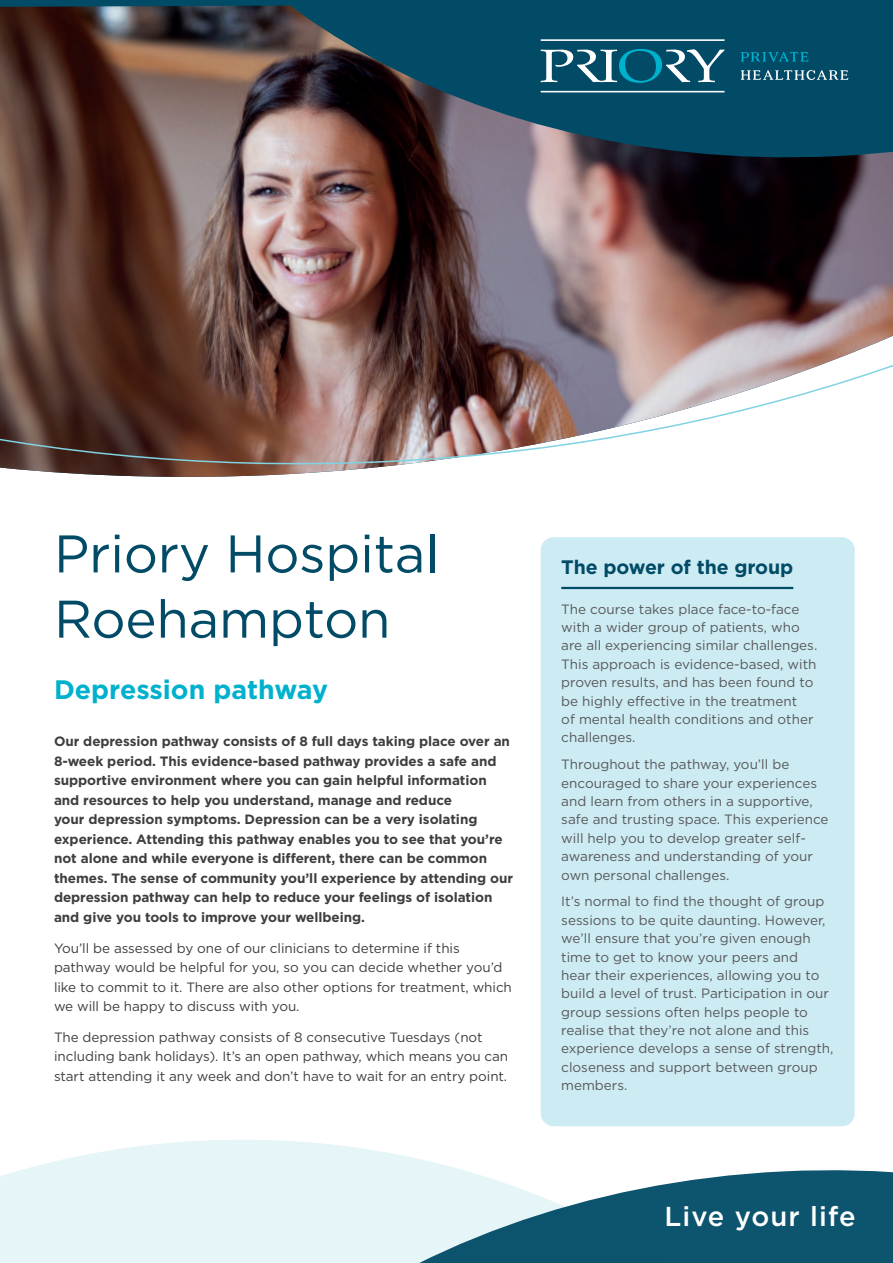
<style>
.page{position:relative;width:893px;height:1263px;background:#fff}
.page>*{position:absolute;margin:0;border:0;box-sizing:border-box;transform-origin:0 0}
.t1{font:52.8px/65.2px "Gotham";letter-spacing:-.005em;color:#014b67}
.t2{font:500 27.3px "Gotham";letter-spacing:.04em;color:#fff}
.t3{font:700 26.7px "Gotham";color:#00b1cd}
.t4{font:700 19.5px "Gotham";letter-spacing:-.005em;color:#014b67}
.t5{font:13.5px/18.3px "Gotham";color:#57585a}
.t6{font:700 13.5px/19.5px "Gotham";letter-spacing:-.005em;color:#3e3e3f}
.t7{font:13.5px/19.5px "Gotham";letter-spacing:-.005em;color:#3e3e3f}
</style>
<div class="page">
<svg style="left:0;top:1121px;width:849px;height:142px"></svg>
<img style="left:0;top:0;width:893px;height:477px">
<svg style="left:79px;top:1152px;width:814px;height:111px;fill:#e5f5f8"></svg>
<div style="left:541px;top:537px;width:314px;height:589px;background:#cdebf3;border-radius:13px"></div>
<svg style="left:81px;top:0;width:812px;height:175px;fill:#074b67"></svg>
<svg style="left:741px;top:52px;width:68px;height:10px"></svg>
<svg style="left:541px;top:39px;width:183px;height:53px"></svg>
<svg style="left:741px;top:70px;width:107px;height:10px"></svg>
<hr style="left:561px;top:587px;width:232px;height:2px;background:#014b67">
<p class="t1" style="left:54px;top:520px;width:387px">Priory Hospital<br>Roehampton</p>
<p class="t3" style="left:54px;top:672px;width:276px">Depression pathway</p>
<p class="t6" style="left:54px;top:732px;width:461px">Our depression pathway consists of 8 full days taking place over an 8-week period. This evidence-based pathway provides a safe and supportive environment where you can gain helpful information and resources to help you understand, manage and reduce<br>your depression symptoms. Depression can be a very isolating experience. Attending this pathway enables you to see that you’re not alone and while everyone is different, there can be common themes. The sense of community you’ll experience by attending our depression pathway can help to reduce your feelings of isolation and give you tools to improve your wellbeing.</p>
<p class="t7" style="left:54px;top:938px;width:459px">You’ll be assessed by one of our clinicians to determine if this pathway would be helpful for you, so you can decide whether you’d like to commit to it. There are also other options for treatment, which we will be happy to discuss with you.</p>
<p class="t7" style="left:54px;top:1027px;width:456px">The depression pathway consists of 8 consecutive Tuesdays (not including bank holidays). It’s an open pathway, which means you can start attending it any week and don’t have to wait for an entry point.</p>
<p class="t4" style="left:561px;top:554px;width:233px">The power of the group</p>
<p class="t5" style="left:561px;top:599px;width:257px">The course takes place face-to-face with a wider group of patients, who are all experiencing similar challenges.<br>This approach is evidence-based, with proven results, and has been found to be highly effective in the treatment<br>of mental health conditions and other challenges.</p>
<p class="t5" style="left:561px;top:755px;width:269px">Throughout the pathway, you’ll be encouraged to share your experiences and learn from others in a supportive, safe and trusting space. This experience will help you to develop greater self&shy;awareness and understanding of your own personal challenges.</p>
<p class="t5" style="left:561px;top:892px;width:274px">It’s normal to find the thought of group sessions to be quite daunting. However, we’ll ensure that you’re given enough time to get to know your peers and<br>hear their experiences, allowing you to build a level of trust. Participation in our group sessions often helps people to realise that they’re not alone and this experience develops a sense of strength, closeness and support between group members.</p>
<p class="t2" style="left:664px;top:1198px;width:193px">Live your life</p>
</div>
